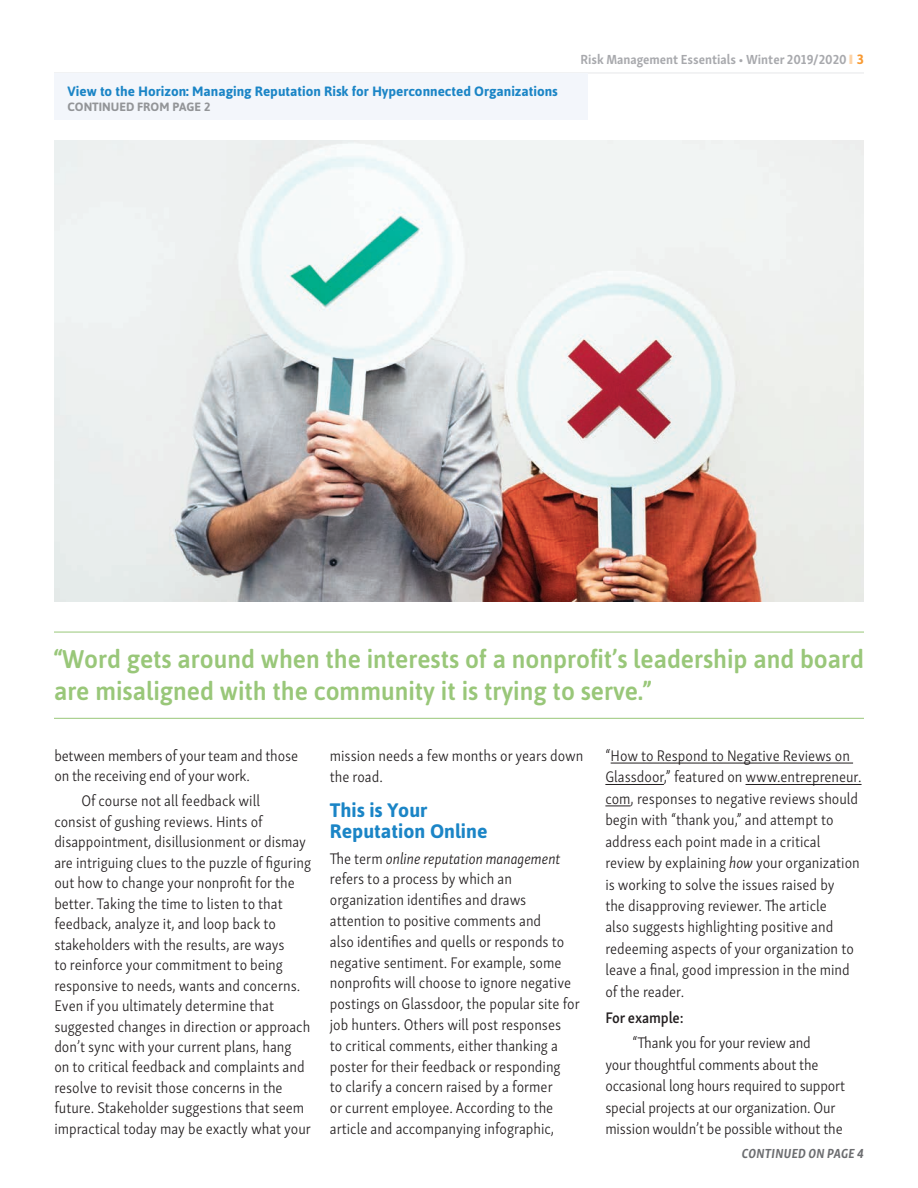
<style>
.page{position:relative;width:918px;height:1188px;background:#fff}
.page>*{position:absolute;margin:0;border:0;box-sizing:border-box;transform-origin:0 0}
.t1{font:500 25.5px/31.5px "Asap";color:#99c779;scale:.96 1}
.t2{font:700 19.5px/21.6px "Asap";color:#1b85c6}
.t3{font:300 15.75px/20.4px "Skolar Sans Latn Cn";color:#231f20}
.t4{font:600 15.75px "Skolar Sans Latn Cn";letter-spacing:-.01em;color:#231f20}
.t5{font:700 13.5px "Asap";color:#1b85c6}
.t6{font:700 13.5px "Skolar Sans Latn Cn";color:#a8a9ad}
.t7{font:italic 700 13.5px "Skolar Sans Latn Cn";letter-spacing:.02em;color:#6c6d70}
.t8{font:700 12px "Asap";color:#939598}
.s1{color:#fdd3a6}
.s2{font-family:"Asap";color:#f89a32}
.s3{font-style:italic}
</style>
<div class="page">
<hr style="left:54px;top:73px;width:810px;height:1px;background:#e6e7e9">
<div style="left:54px;top:73px;width:534px;height:47px;background:#f3f6fb"></div>
<hr style="left:611px;top:763px;width:242px;height:1px;background:#231f20">
<hr style="left:605px;top:784px;width:59px;height:1px;background:#231f20">
<hr style="left:746px;top:784px;width:116px;height:1px;background:#231f20">
<svg style="left:605px;top:806px;width:26px;height:1px"></svg>
<img style="left:55px;top:140px;width:809px;height:462px">
<hr style="left:54px;top:632px;width:810px;height:1px;background:#99c779">
<hr style="left:54px;top:718px;width:810px;height:1px;background:#99c779">
<p class="t5" style="left:68px;top:83px;width:492px">View to the Horizon: Managing Reputation Risk for Hyperconnected Organizations</p>
<p class="t8" style="left:68px;top:100px;width:144px">CONTINUED FROM PAGE 2</p>
<p class="t6" style="left:580px;top:49px;width:285px">Risk Management Essentials • Winter 2019/2020 <span class="s1">❙</span> <span class="s2">3</span></p>
<h1 class="t1" style="left:54px;top:643px;width:845px">“Word gets around when the interests of a nonprofit’s leadership and board are misaligned with the community it is trying to serve.”</h1>
<p class="t3" style="left:54px;top:744px;width:245px">between members of your team and those on the receiving end of your work.</p>
<p class="t3" style="left:54px;top:790px;width:258px;text-indent:27px">Of course not all feedback will<br>consist of gushing reviews. Hints of disappointment, disillusionment or dismay are intriguing clues to the puzzle of figuring out how to change your nonprofit for the better. Taking the time to listen to that feedback, analyze it, and loop back to stakeholders with the results, are ways<br>to reinforce your commitment to being responsive to needs, wants and concerns.<br>Even if you ultimately determine that suggested changes in direction or approach don’t sync with your current plans, hang<br>on to critical feedback and complaints and resolve to revisit those concerns in the future. Stakeholder suggestions that seem impractical today may be exactly what your</p>
<p class="t3" style="left:330px;top:744px;width:255px;line-height:20.9px">mission needs a few months or years down the road.</p>
<p class="t2" style="left:330px;top:799px;width:159px">This is Your<br>Reputation Online</p>
<p class="t3" style="left:330px;top:847px;width:251px;line-height:20.9px">The term <span class="s3">online reputation management </span>refers to a process by which an organization identifies and draws attention to positive comments and<br>also identifies and quells or responds to negative sentiment. For example, some nonprofits will choose to ignore negative postings on Glassdoor, the popular site for job hunters. Others will post responses<br>to critical comments, either thanking a poster for their feedback or responding<br>to clarify a concern raised by a former<br>or current employee. According to the article and accompanying infographic,</p>
<p class="t3" style="left:605px;top:744px;width:258px;line-height:21.5px">“How to Respond to Negative Reviews on Glassdoor,” featured on www.entrepreneur. com, responses to negative reviews should begin with “thank you,” and attempt to address each point made in a critical review by explaining <span class="s3">how</span> your organization is working to solve the issues raised by<br>the disapproving reviewer. The article<br>also suggests highlighting positive and redeeming aspects of your organization to leave a final, good impression in the mind of the reader.</p>
<p class="t4" style="left:605px;top:1005px;width:80px">For example:</p>
<p class="t3" style="left:605px;top:1031px;width:241px;line-height:21.5px;text-indent:27px">“Thank you for your review and<br>your thoughtful comments about the occasional long hours required to support special projects at our organization. Our mission wouldn’t be possible without the</p>
<p class="t7" style="left:742px;top:1142px;width:124px">CONTINUED ON PAGE 4</p>
</div>
